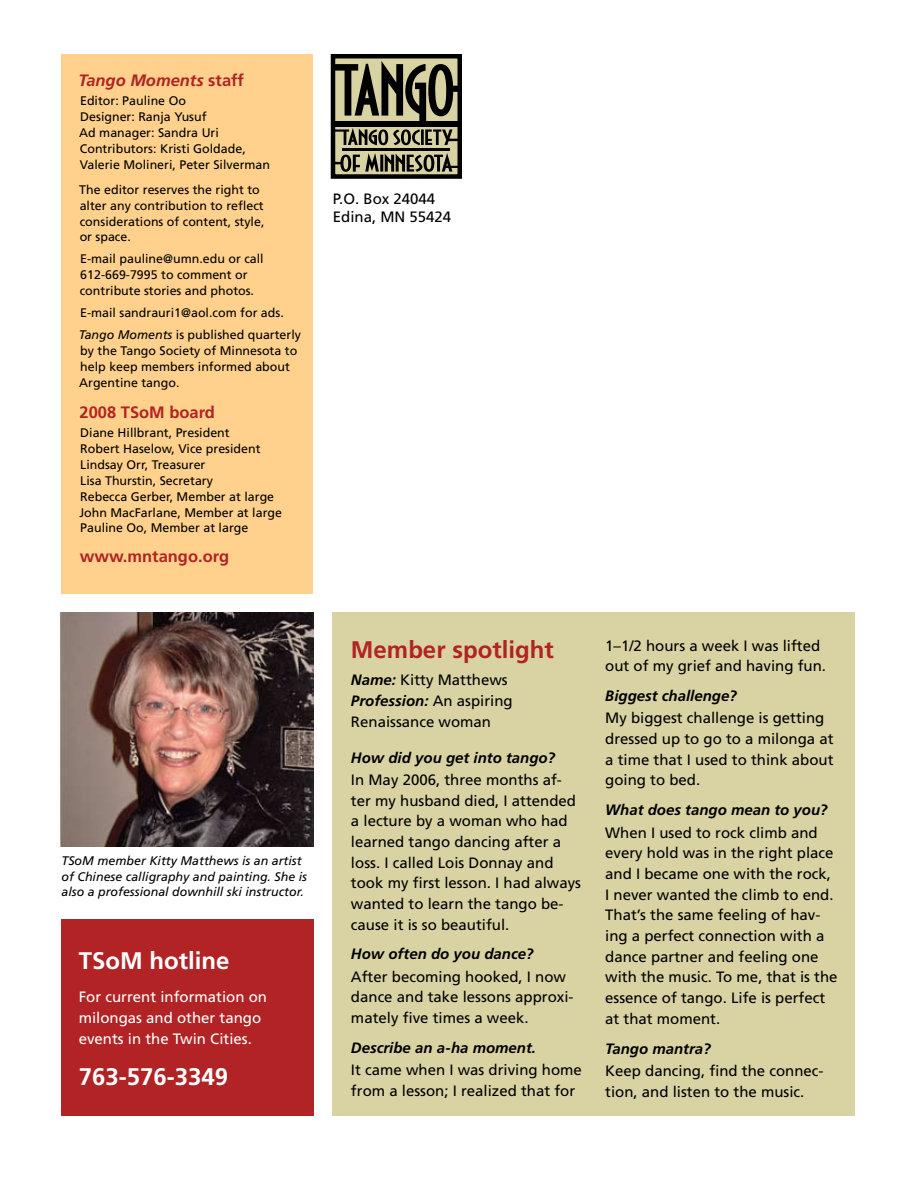
<style>
.page{position:relative;width:918px;height:1188px;background:#fff}
.page>*{position:absolute;margin:0;border:0;box-sizing:border-box;transform-origin:0 0}
.t1{font:700 24px "Frutiger";color:#fff}
.t2{font:700 24px "Frutiger";color:#b12324}
.t3{font:700 16.5px "Frutiger";color:#b12324}
.t4{font:italic 700 16.5px "Frutiger";color:#b12324}
.t5{font:15px/20.7px "Frutiger";color:#000}
.t6{font:italic 700 15px "Frutiger";color:#000}
.t7{font:15px/21px "Frutiger";color:#fff}
.t8{font:12.45px/15.9px "Frutiger";color:#000}
.t9{font:italic 12.45px/15.5px "Frutiger";color:#000}
.s1{font-style:normal}
.s2{font-style:italic}
.s3{font-weight:700;font-style:italic}
</style>
<div class="page">
<div style="left:333px;top:56px;width:127px;height:121px;background:#d9d3a4"></div>
<div style="left:331px;top:54px;width:131px;height:125px;border:4px solid #000"></div>
<hr style="left:342px;top:148px;width:108px;height:3px;background:#000">
<svg style="left:334px;top:153px;width:125px;height:19px"></svg>
<svg style="left:334px;top:61px;width:126px;height:84px"></svg>
<div style="left:62px;top:54px;width:252px;height:540px;background:#ffd18c"></div>
<div style="left:333px;top:612px;width:522px;height:504px;background:#d9d3a4"></div>
<img style="left:61px;top:612px;width:252px;height:234px">
<div style="left:61px;top:919px;width:253px;height:197px;background:#b12324"></div>
<p class="t4" style="left:78px;top:71px;width:167px">Tango Moments <span class="s1">staff</span></p>
<p class="t8" style="left:79px;top:93px;width:192px">Editor: Pauline Oo<br>Designer: Ranja Yusuf<br>Ad manager: Sandra Uri<br>Contributors: Kristi Goldade,<br>Valerie Molineri, Peter Silverman</p>
<p class="t8" style="left:79px;top:181px;width:187px">The editor reserves the right to alter any contribution to reflect considerations of content, style, or space.</p>
<p class="t8" style="left:80px;top:251px;width:185px">E-mail pauline@umn.edu or call<br>612-669-7995 to comment or contribute stories and photos.</p>
<p class="t8" style="left:79px;top:302px;width:224px;line-height:21.9px">E-mail sandrauri1@aol.com for ads.<br><span class="s2">Tango Moments</span> is published quarterly</p>
<p class="t8" style="left:79px;top:342px;width:220px">by the Tango Society of Minnesota to help keep members informed about<br>Argentine tango.</p>
<p class="t3" style="left:80px;top:403px;width:137px">2008 TSoM board</p>
<p class="t8" style="left:79px;top:425px;width:204px">Diane Hillbrant, President<br>Robert Haselow, Vice president<br>Lindsay Orr, Treasurer<br>Lisa Thurstin, Secretary<br>Rebecca Gerber, Member at large<br>John MacFarlane, Member at large<br>Pauline Oo, Member at large</p>
<p class="t3" style="left:80px;top:547px;width:151px">www.mntango.org</p>
<p class="t5" style="left:333px;top:189px;width:120px;line-height:18px">P.O. Box 24044<br>Edina, MN 55424</p>
<p class="t9" style="left:62px;top:853px;width:247px">TSoM member Kitty Matthews is an artist of Chinese calligraphy and painting. She is also a professional downhill ski instructor.</p>
<h1 class="t1" style="left:79px;top:947px;width:152px">TSoM hotline</h1>
<p class="t7" style="left:79px;top:986px;width:190px">For current information on milongas and other tango events in the Twin Cities.</p>
<h1 class="t1" style="left:79px;top:1062px;width:151px">763-576-3349</h1>
<h1 class="t2" style="left:351px;top:635px;width:204px">Member spotlight</h1>
<p class="t5" style="left:351px;top:669px;width:163px"><span class="s3">Name:</span> Kitty Matthews<br><span class="s3">Profession:</span> An aspiring<br>Renaissance woman</p>
<p class="t6" style="left:351px;top:749px;width:206px">How did you get into tango?</p>
<p class="t5" style="left:351px;top:769px;width:232px">In May 2006, three months af&shy;ter my husband died, I attended a lecture by a woman who had learned tango dancing after a loss. I called Lois Donnay and took my first lesson. I had always wanted to learn the tango be&shy;cause it is so beautiful.</p>
<p class="t6" style="left:351px;top:945px;width:184px">How often do you dance?</p>
<p class="t5" style="left:351px;top:966px;width:224px">After becoming hooked, I now dance and take lessons approxi&shy;mately five times a week.</p>
<p class="t6" style="left:351px;top:1039px;width:187px">Describe an a-ha moment.</p>
<p class="t5" style="left:351px;top:1059px;width:232px">It came when I was driving home from a lesson; I realized that for</p>
<p class="t5" style="left:605px;top:635px;width:222px">1–1/2 hours a week I was lifted out of my grief and having fun.</p>
<p class="t6" style="left:605px;top:687px;width:133px">Biggest challenge?</p>
<p class="t5" style="left:605px;top:708px;width:230px">My biggest challenge is getting dressed up to go to a milonga at a time that I used to think about going to bed.</p>
<p class="t6" style="left:605px;top:801px;width:224px">What does tango mean to you?</p>
<p class="t5" style="left:605px;top:822px;width:234px">When I used to rock climb and every hold was in the right place and I became one with the rock,<br>I never wanted the climb to end.<br>That’s the same feeling of hav&shy;ing a perfect connection with a dance partner and feeling one with the music. To me, that is the essence of tango. Life is perfect at that moment.</p>
<p class="t6" style="left:605px;top:1040px;width:107px">Tango mantra?</p>
<p class="t5" style="left:605px;top:1060px;width:220px">Keep dancing, find the connec&shy;tion, and listen to the music.</p>
</div>
